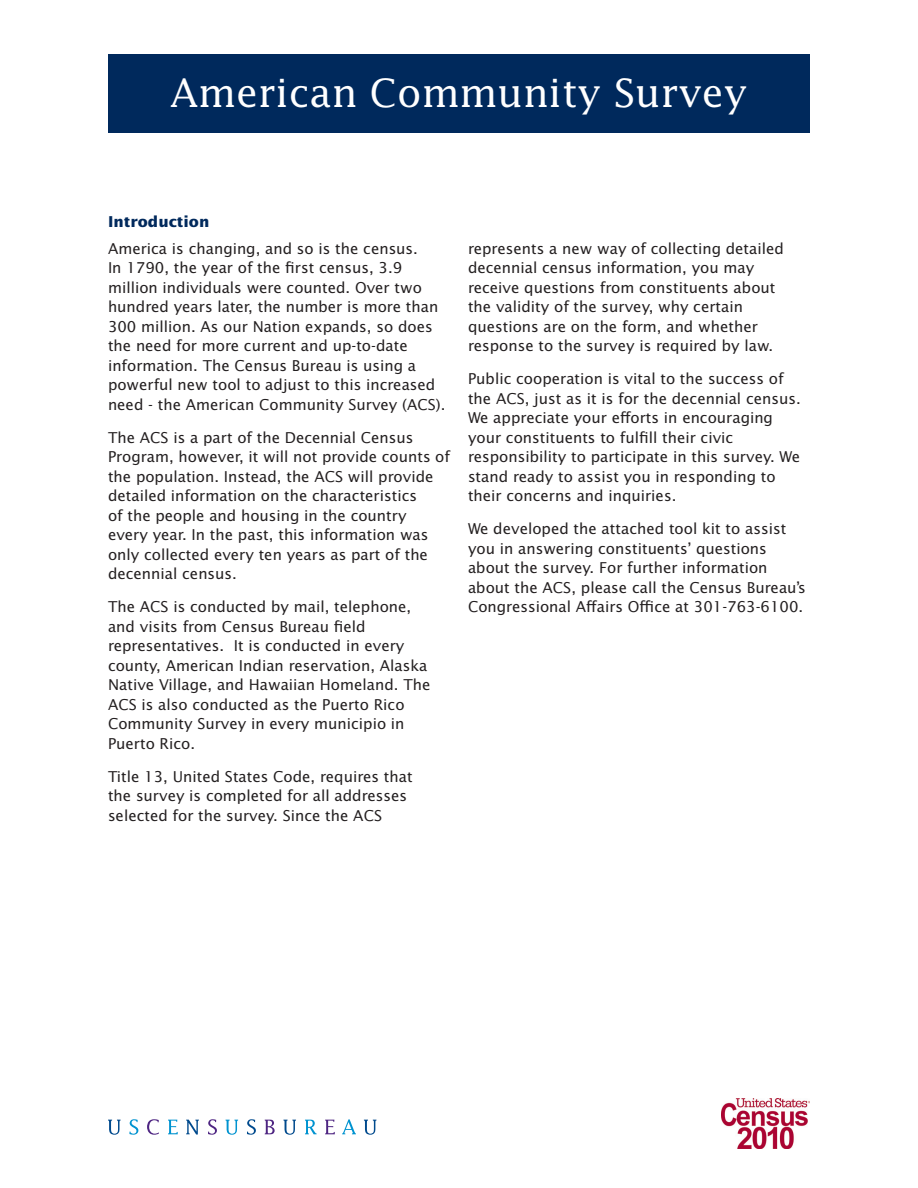
<style>
.page{position:relative;width:918px;height:1188px;background:#fff}
.page>*{position:absolute;margin:0;border:0;box-sizing:border-box;transform-origin:0 0}
.t1{font:39px "Lucida";color:#fff}
.main_text{font:15px/19.5px "Lucida Sans";color:#231f20}
._3{font:700 15px "Lucida Sans";color:#00295c}
</style>
<div class="page">
<div style="left:108px;top:54px;width:702px;height:78px;background:#00295c"></div>
<img style="left:722px;top:1099px;width:88px;height:49px">
<svg style="left:108px;top:1120px;width:13px;height:15px"></svg>
<svg style="left:129px;top:1119px;width:9px;height:16px"></svg>
<svg style="left:147px;top:1119px;width:12px;height:16px"></svg>
<svg style="left:168px;top:1120px;width:10px;height:14px"></svg>
<svg style="left:186px;top:1120px;width:13px;height:15px"></svg>
<svg style="left:208px;top:1119px;width:9px;height:16px"></svg>
<svg style="left:226px;top:1120px;width:12px;height:15px"></svg>
<svg style="left:247px;top:1119px;width:9px;height:16px"></svg>
<svg style="left:265px;top:1120px;width:10px;height:14px"></svg>
<svg style="left:283px;top:1120px;width:13px;height:15px"></svg>
<svg style="left:305px;top:1120px;width:12px;height:14px"></svg>
<svg style="left:325px;top:1120px;width:10px;height:14px"></svg>
<svg style="left:342px;top:1119px;width:14px;height:15px"></svg>
<svg style="left:364px;top:1120px;width:12px;height:15px"></svg>
<p class="t1" style="left:170px;top:69px;width:579px">American Community Survey</p>
<p class="_3" style="left:108px;top:213px;width:103px">Introduction</p>
<p class="main_text" style="left:108px;top:239px;width:339px">America is changing, and so is the census.<br>In 1790, the year of the first census, 3.9 million individuals were counted. Over two hundred years later, the number is more than 300 million. As our Nation expands, so does the need for more current and up-to-date information. The Census Bureau is using a powerful new tool to adjust to this increased need - the American Community Survey (ACS).</p>
<p class="main_text" style="left:108px;top:428px;width:344px">The ACS is a part of the Decennial Census Program, however, it will not provide counts of the population. Instead, the ACS will provide detailed information on the characteristics<br>of the people and housing in the country every year. In the past, this information was only collected every ten years as part of the decennial census.</p>
<p class="main_text" style="left:108px;top:597px;width:324px">The ACS is conducted by mail, telephone, and visits from Census Bureau field representatives. It is conducted in every county, American Indian reservation, Alaska Native Village, and Hawaiian Homeland. The ACS is also conducted as the Puerto Rico Community Survey in every municipio in Puerto Rico.</p>
<p class="main_text" style="left:108px;top:767px;width:306px">Title 13, United States Code, requires that the survey is completed for all addresses selected for the survey. Since the ACS</p>
<p class="main_text" style="left:468px;top:239px;width:318px">represents a new way of collecting detailed decennial census information, you may receive questions from constituents about the validity of the survey, why certain questions are on the form, and whether response to the survey is required by law.</p>
<p class="main_text" style="left:468px;top:369px;width:334px">Public cooperation is vital to the success of the ACS, just as it is for the decennial census.<br>We appreciate your efforts in encouraging your constituents to fulfill their civic responsibility to participate in this survey. We stand ready to assist you in responding to their concerns and inquiries.</p>
<p class="main_text" style="left:468px;top:519px;width:339px">We developed the attached tool kit to assist you in answering constituents’ questions about the survey. For further information about the ACS, please call the Census Bureau’s Congressional Affairs Office at 301-763-6100.</p>
</div>
